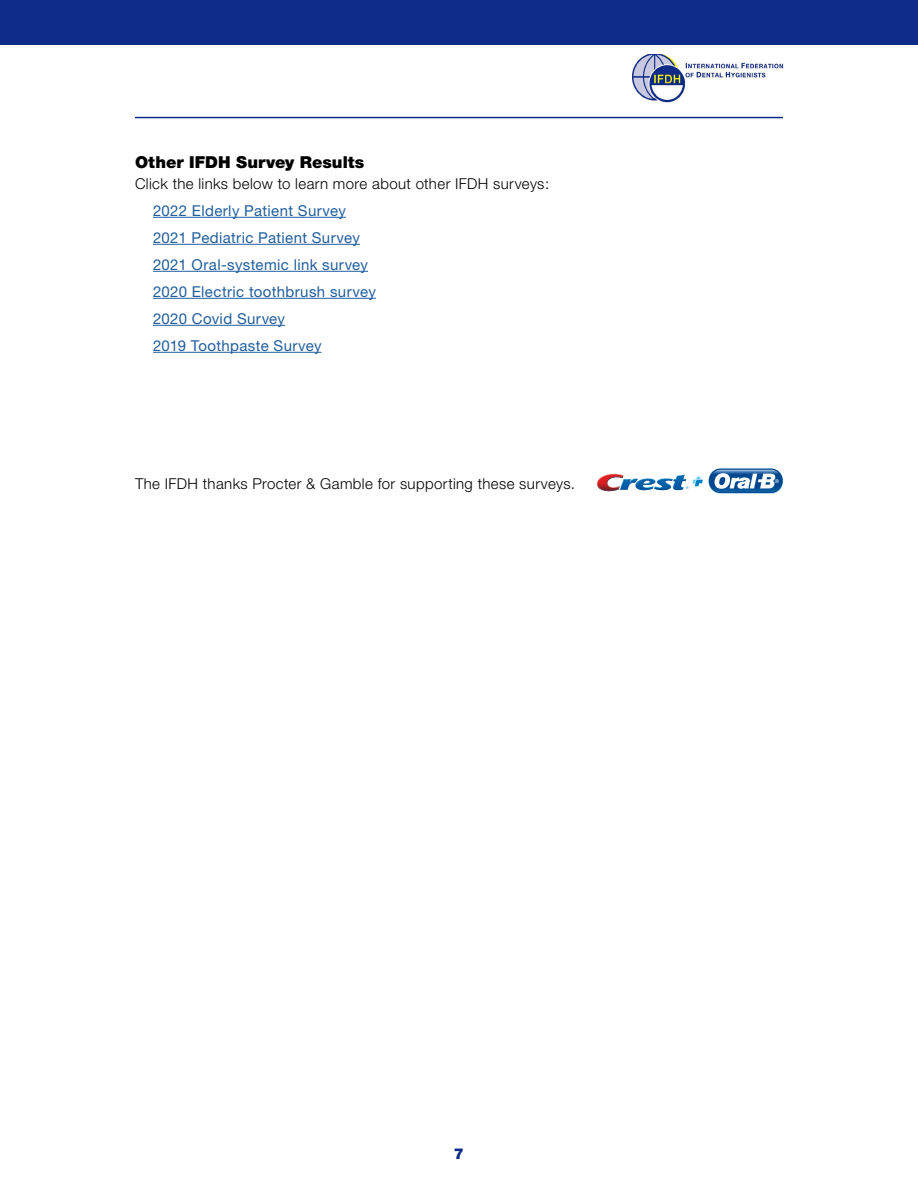
<style>
.page{position:relative;width:918px;height:1188px;background:#fff}
.page>*{position:absolute;margin:0;border:0;box-sizing:border-box;transform-origin:0 0}
.t1{font:900 16.5px "Helvetica Neue";letter-spacing:.005em;color:#000}
.t2{font:15px/27px "Helvetica Neue";letter-spacing:.025em;color:#215e9e}
.t3{font:300 15px "Helvetica Neue";letter-spacing:.025em;color:#000}
.t4{font:900 15px "Helvetica Neue";color:#0e2b89}
</style>
<div class="page">
<div style="left:0;top:0;width:918px;height:45px;background:#0e2b89"></div>
<img style="left:632px;top:54px;width:152px;height:48px">
<hr style="left:135px;top:117px;width:648px;height:1px;background:#0e2b89">
<hr style="left:153px;top:217px;width:193px;height:1px;background:#215e9e">
<hr style="left:153px;top:244px;width:207px;height:1px;background:#215e9e">
<hr style="left:153px;top:271px;width:215px;height:1px;background:#215e9e">
<hr style="left:153px;top:298px;width:223px;height:1px;background:#215e9e">
<hr style="left:153px;top:325px;width:132px;height:1px;background:#215e9e">
<hr style="left:153px;top:352px;width:169px;height:1px;background:#215e9e">
<svg style="left:596px;top:468px;width:187px;height:26px"></svg>
<p class="t1" style="left:135px;top:152px;width:231px">Other IFDH Survey Results</p>
<p class="t3" style="left:135px;top:174px;width:416px">Click the links below to learn more about other IFDH surveys:</p>
<p class="t2" style="left:153px;top:197px;width:224px">2022 Elderly Patient Survey<br>2021 Pediatric Patient Survey<br>2021 Oral-systemic link survey<br>2020 Electric toothbrush survey<br>2020 Covid Survey<br>2019 Toothpaste Survey</p>
<p class="t3" style="left:135px;top:474px;width:441px">The IFDH thanks Procter &amp; Gamble for supporting these surveys.</p>
<p class="t4" style="left:454px;top:1145px;width:12px">7</p>
</div>
